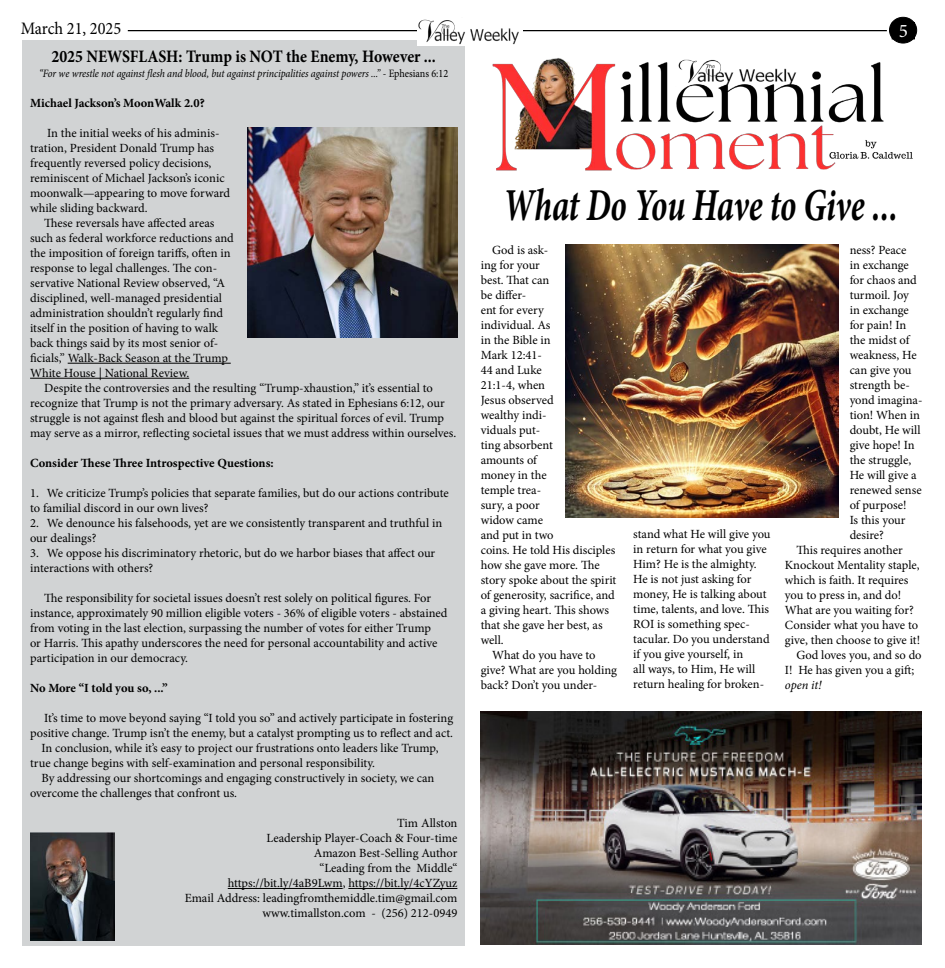
<style>
.page{position:relative;width:945px;height:968px;background:#fff}
.page>*{position:absolute;margin:0;border:0;box-sizing:border-box;transform-origin:0 0}
.t1{font:italic 700 45.75px "Minion Pro";letter-spacing:-.005em;color:#000;scale:.72 1}
.t2{font:19.12px "Minion Pro";color:#fff}
.t3{font:700 17.5px "Minion Pro";color:#000;scale:.9 1}
.t4{font:17.5px "Minion Pro";letter-spacing:-.005em;color:#000;scale:.93 1}
.t5{font:12.5px/15px "Minion Pro";color:#000}
.t6{font:700 12.5px "Minion Pro";color:#000}
.t7{font:italic 12.5px "Minion Pro";letter-spacing:-.005em;color:#000}
.t8{font:italic 11.25px "Minion Pro";letter-spacing:-.01em;color:#000;scale:.9 1}
.s1{font-style:normal}
</style>
<div class="page">
<div style="left:23px;top:40px;width:442px;height:905px;background:#d1d3d4"></div>
<hr style="left:128px;top:30px;width:759px;height:1px;background:#000">
<div style="left:890px;top:17px;width:27px;height:26px;background:#000;border-radius:50%"></div>
<div style="left:889px;top:17px;width:28px;height:26px;border:1px solid #000;border-radius:50%"></div>
<img style="left:417px;top:19px;width:105px;height:26px">
<hr style="left:68px;top:363px;width:163px;height:1px;background:#000">
<hr style="left:30px;top:378px;width:159px;height:1px;background:#000">
<hr style="left:228px;top:888px;width:115px;height:1px;background:#000">
<hr style="left:348px;top:888px;width:109px;height:1px;background:#000">
<img style="left:30px;top:832px;width:85px;height:108px">
<img style="left:492px;top:58px;width:421px;height:113px">
<img style="left:566px;top:244px;width:272px;height:273px">
<img style="left:248px;top:128px;width:209px;height:209px">
<img style="left:481px;top:711px;width:441px;height:233px">
<h3 class="t4" style="left:21px;top:16px;width:110px">March 21, 2025</h3>
<h2 class="t2" style="left:899px;top:18px;width:11px">5</h2>
<h3 class="t3" style="left:52px;top:44px;width:429px">2025 NEWSFLASH: Trump is NOT the Enemy, However ...</h3>
<p class="t8" style="left:39px;top:65px;width:456px">“For we wrestle not against flesh and blood, but against principalities against powers ...” <span class="s1">- Ephesians 6:12</span></p>
<p class="t6" style="left:30px;top:94px;width:176px">Michael Jackson’s MoonWalk 2.0?</p>
<p class="t5" style="left:30px;top:125px;width:202px;text-indent:17px">In the initial weeks of his adminis&shy;tration, President Donald Trump has frequently reversed policy decisions, reminiscent of Michael Jackson’s iconic moonwalk—appearing to move forward while sliding backward.</p>
<p class="t5" style="left:30px;top:215px;width:205px;text-indent:14px">These reversals have affected areas such as federal workforce reductions and the imposition of foreign tariffs, often in response to legal challenges. The con&shy;servative National Review observed, “A disciplined, well-managed presidential administration shouldn’t regularly find itself in the position of having to walk back things said by its most senior of&shy;ficials,” Walk-Back Season at the Trump White House | National Review.</p>
<p class="t5" style="left:30px;top:380px;width:428px;text-indent:14px">Despite the controversies and the resulting “Trump-xhaustion,” it’s essential to recognize that Trump is not the primary adversary. As stated in Ephesians 6:12, our struggle is not against flesh and blood but against the spiritual forces of evil. Trump may serve as a mirror, reflecting societal issues that we must address within ourselves.</p>
<p class="t6" style="left:30px;top:454px;width:245px">Consider These Three Introspective Questions:</p>
<p class="t5" style="left:30px;top:485px;width:420px">1. We criticize Trump’s policies that separate families, but do our actions contribute to familial discord in our own lives?</p>
<p class="t5" style="left:30px;top:515px;width:414px">2. We denounce his falsehoods, yet are we consistently transparent and truthful in our dealings?</p>
<p class="t5" style="left:30px;top:545px;width:407px">3. We oppose his discriminatory rhetoric, but do we harbor biases that affect our interactions with others?</p>
<p class="t5" style="left:30px;top:590px;width:419px;text-indent:14px">The responsibility for societal issues doesn’t rest solely on political figures. For instance, approximately 90 million eligible voters - 36% of eligible voters - abstained from voting in the last election, surpassing the number of votes for either Trump<br>or Harris. This apathy underscores the need for personal accountability and active participation in our democracy.</p>
<p class="t6" style="left:30px;top:679px;width:139px">No More “I told you so, ...”</p>
<p class="t5" style="left:44px;top:710px;width:410px">It’s time to move beyond saying “I told you so” and actively participate in fostering</p>
<p class="t5" style="left:30px;top:725px;width:424px">positive change. Trump isn’t the enemy, but a catalyst prompting us to reflect and act.</p>
<p class="t5" style="left:41px;top:740px;width:399px">In conclusion, while it’s easy to project our frustrations onto leaders like Trump,</p>
<p class="t5" style="left:30px;top:755px;width:347px">true change begins with self-examination and personal responsibility.</p>
<p class="t5" style="left:41px;top:770px;width:394px">By addressing our shortcomings and engaging constructively in society, we can</p>
<p class="t5" style="left:30px;top:785px;width:209px">overcome the challenges that confront us.</p>
<p class="t5" style="left:185px;top:815px;width:274px;text-align:right">Tim Allston<br>Leadership Player-Coach &amp; Four-time<br>Amazon Best-Selling Author<br>“Leading from the Middle“<br>https://bit.ly/4aB9Lwm, https://bit.ly/4cYZyuz<br>Email Address: leadingfromthemiddle.tim@gmail.com www.timallston.com - (256) 212-0949</p>
<h1 class="t1" style="left:503px;top:173px;width:549px">What Do You Have to Give ...</h1>
<p class="t5" style="left:492px;top:242px;width:58px">God is ask-</p>
<p class="t5" style="left:481px;top:257px;width:61px">ing for your</p>
<p class="t5" style="left:481px;top:272px;width:70px">best. That can</p>
<p class="t5" style="left:481px;top:287px;width:47px">be differ-</p>
<p class="t5" style="left:481px;top:302px;width:64px">ent for every</p>
<p class="t5" style="left:481px;top:317px;width:71px">individual. As</p>
<p class="t5" style="left:481px;top:332px;width:71px">in the Bible in</p>
<p class="t5" style="left:481px;top:347px;width:63px">Mark 12:41-</p>
<p class="t5" style="left:481px;top:362px;width:62px">44 and Luke</p>
<p class="t5" style="left:481px;top:377px;width:66px">21:1-4, when</p>
<p class="t5" style="left:481px;top:392px;width:75px">Jesus observed</p>
<p class="t5" style="left:481px;top:407px;width:67px">wealthy indi-</p>
<p class="t5" style="left:481px;top:422px;width:61px">viduals put-</p>
<p class="t5" style="left:481px;top:437px;width:74px">ting absorbent</p>
<p class="t5" style="left:481px;top:452px;width:58px">amounts of</p>
<p class="t5" style="left:481px;top:467px;width:68px">money in the</p>
<p class="t5" style="left:481px;top:482px;width:62px">temple trea-</p>
<p class="t5" style="left:481px;top:497px;width:61px">sury, a poor</p>
<p class="t5" style="left:481px;top:512px;width:64px">widow came</p>
<p class="t5" style="left:481px;top:527px;width:74px">and put in two</p>
<p class="t5" style="left:481px;top:542px;width:136px">coins. He told His disciples</p>
<p class="t5" style="left:481px;top:557px;width:120px">how she gave more. The</p>
<p class="t5" style="left:481px;top:572px;width:137px">story spoke about the spirit</p>
<p class="t5" style="left:481px;top:587px;width:136px">of generosity, sacrifice, and</p>
<p class="t5" style="left:481px;top:602px;width:130px">a giving heart. This shows</p>
<p class="t5" style="left:481px;top:617px;width:123px">that she gave her best, as</p>
<p class="t5" style="left:481px;top:632px;width:24px">well.</p>
<p class="t5" style="left:492px;top:647px;width:105px">What do you have to</p>
<p class="t5" style="left:481px;top:662px;width:138px">give? What are you holding</p>
<p class="t5" style="left:481px;top:677px;width:118px">back? Don’t you under-</p>
<p class="t5" style="left:850px;top:242px;width:58px">ness? Peace</p>
<p class="t5" style="left:850px;top:257px;width:61px">in exchange</p>
<p class="t5" style="left:850px;top:272px;width:69px">for chaos and</p>
<p class="t5" style="left:850px;top:287px;width:61px">turmoil. Joy</p>
<p class="t5" style="left:850px;top:302px;width:61px">in exchange</p>
<p class="t5" style="left:850px;top:317px;width:58px">for pain! In</p>
<p class="t5" style="left:850px;top:332px;width:61px">the midst of</p>
<p class="t5" style="left:850px;top:347px;width:69px">weakness, He</p>
<p class="t5" style="left:850px;top:362px;width:63px">can give you</p>
<p class="t5" style="left:850px;top:377px;width:62px">strength be-</p>
<p class="t5" style="left:850px;top:392px;width:74px">yond imagina-</p>
<p class="t5" style="left:850px;top:407px;width:72px">tion! When in</p>
<p class="t5" style="left:850px;top:422px;width:72px">doubt, He will</p>
<p class="t5" style="left:850px;top:437px;width:67px">give hope! In</p>
<p class="t5" style="left:850px;top:452px;width:63px">the struggle,</p>
<p class="t5" style="left:850px;top:467px;width:69px">He will give a</p>
<p class="t5" style="left:850px;top:482px;width:73px">renewed sense</p>
<p class="t5" style="left:850px;top:497px;width:59px">of purpose!</p>
<p class="t5" style="left:850px;top:512px;width:57px">Is this your</p>
<p class="t5" style="left:850px;top:527px;width:36px">desire?</p>
<p class="t5" style="left:796px;top:542px;width:108px">This requires another</p>
<p class="t5" style="left:785px;top:557px;width:136px">Knockout Mentality staple,</p>
<p class="t5" style="left:785px;top:572px;width:125px">which is faith. It requires</p>
<p class="t5" style="left:785px;top:587px;width:118px">you to press in, and do!</p>
<p class="t5" style="left:785px;top:602px;width:130px">What are you waiting for?</p>
<p class="t5" style="left:785px;top:617px;width:135px">Consider what you have to</p>
<p class="t5" style="left:785px;top:632px;width:137px">give, then choose to give it!</p>
<p class="t5" style="left:796px;top:647px;width:127px">God loves you, and so do</p>
<p class="t5" style="left:785px;top:662px;width:131px">I! He has given you a gift;</p>
<p class="t7" style="left:785px;top:676px;width:38px">open it!</p>
<p class="t5" style="left:633px;top:526px;width:139px">stand what He will give you in return for what you give<br>Him? He is the almighty.<br>He is not just asking for money, He is talking about time, talents, and love. This<br>ROI is something spec&shy;tacular. Do you understand if you give yourself, in<br>all ways, to Him, He will return healing for broken-</p>
</div>
